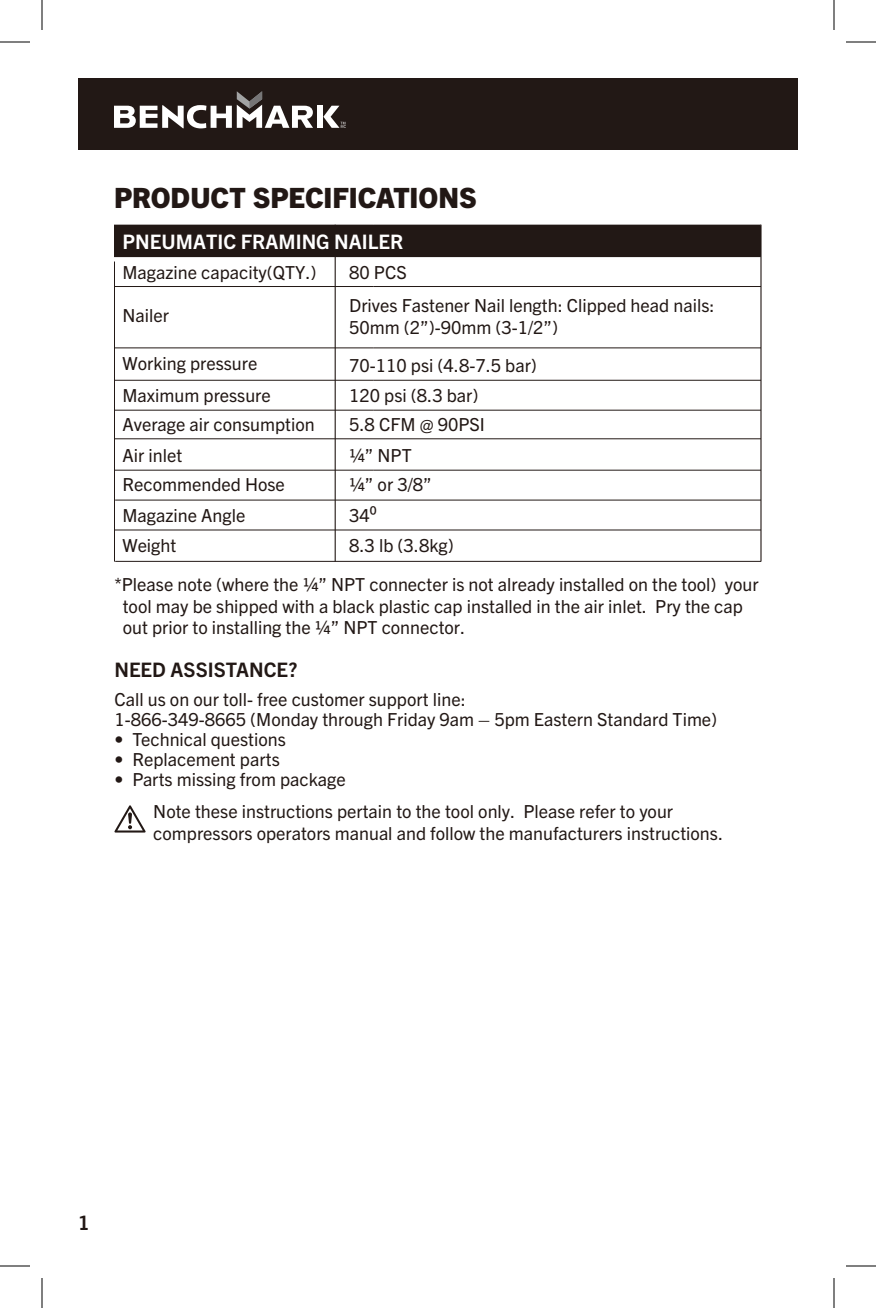
<style>
.page{position:relative;width:876px;height:1308px;background:#fff}
.page>*{position:absolute;margin:0;border:0;box-sizing:border-box;transform-origin:0 0}
.t1{font:800 28px "Trade Gothic Next LT Pro";color:#221815}
.t2{font:700 20px "Trade Gothic Next LT Pro";color:#fff}
.t3{font:700 20px "Trade Gothic Next LT Pro";color:#221815}
.t4{font:18px/21.6px "Trade Gothic Next LT Pro";color:#221815}
</style>
<div class="page">
<div style="left:78px;top:78px;width:720px;height:72px;background:#221815"></div>
<div style="left:317px;top:106px;width:6px;height:22px;background:#fff"></div>
<svg style="left:114px;top:91px;width:199px;height:37px"></svg>
<svg style="left:323px;top:106px;width:23px;height:22px"></svg>
<div style="left:114px;top:225px;width:646px;height:32px;background:#221815"></div>
<hr style="left:114px;top:286px;width:259px;height:1px;background:#221815">
<hr style="left:373px;top:286px;width:388px;height:1px;background:#221815">
<hr style="left:114px;top:347px;width:259px;height:1px;background:#221815">
<hr style="left:373px;top:347px;width:388px;height:1px;background:#221815">
<hr style="left:114px;top:380px;width:259px;height:1px;background:#221815">
<hr style="left:373px;top:380px;width:388px;height:1px;background:#221815">
<hr style="left:114px;top:410px;width:259px;height:1px;background:#221815">
<hr style="left:373px;top:410px;width:388px;height:1px;background:#221815">
<hr style="left:114px;top:438px;width:647px;height:1px;background:#221815">
<hr style="left:114px;top:470px;width:259px;height:1px;background:#221815">
<hr style="left:373px;top:470px;width:388px;height:1px;background:#221815">
<hr style="left:115px;top:500px;width:646px;height:1px;background:#221815">
<hr style="left:114px;top:529px;width:647px;height:1px;background:#221815">
<hr style="left:115px;top:561px;width:646px;height:1px;background:#221815">
<hr style="left:335px;top:225px;width:1px;height:337px;background:#221815">
<hr style="left:114px;top:262px;width:1px;height:300px;background:#221815">
<hr style="left:760px;top:225px;width:2px;height:337px;background:#221815">
<hr style="left:0;top:42px;width:30px;height:1px;background:#000">
<hr style="left:846px;top:42px;width:30px;height:1px;background:#000">
<hr style="left:0;top:1266px;width:30px;height:1px;background:#000">
<hr style="left:846px;top:1266px;width:30px;height:1px;background:#000">
<hr style="left:42px;top:0;width:1px;height:30px;background:#000">
<hr style="left:42px;top:1278px;width:1px;height:30px;background:#000">
<hr style="left:834px;top:0;width:1px;height:30px;background:#000">
<hr style="left:834px;top:1278px;width:1px;height:30px;background:#000">
<svg style="left:114px;top:805px;width:32px;height:28px"></svg>
<h1 class="t1" style="left:114px;top:178px;width:364px">PRODUCT SPECIFICATIONS</h1>
<p class="t2" style="left:122px;top:227px;width:282px">PNEUMATIC FRAMING NAILER</p>
<p class="t4" style="left:122px;top:260px;width:196px">Magazine capacity(QTY.)</p>
<p class="t4" style="left:349px;top:260px;width:59px">80 PCS</p>
<p class="t4" style="left:122px;top:304px;width:48px">Nailer</p>
<p class="t4" style="left:349px;top:294px;width:367px">Drives Fastener Nail length: Clipped head nails:<br>50mm (2”)-90mm (3-1/2”)</p>
<p class="t4" style="left:122px;top:352px;width:136px">Working pressure</p>
<p class="t4" style="left:349px;top:354px;width:189px">70-110 psi (4.8-7.5 bar)</p>
<p class="t4" style="left:122px;top:384px;width:150px">Maximum pressure</p>
<p class="t4" style="left:349px;top:384px;width:131px">120 psi (8.3 bar)</p>
<p class="t4" style="left:122px;top:413px;width:194px">Average air consumption</p>
<p class="t4" style="left:349px;top:413px;width:137px">5.8 CFM @ 90PSI</p>
<p class="t4" style="left:122px;top:444px;width:61px">Air inlet</p>
<p class="t4" style="left:349px;top:444px;width:64px">¼” NPT</p>
<p class="t4" style="left:122px;top:473px;width:164px">Recommended Hose</p>
<p class="t4" style="left:349px;top:473px;width:84px">¼” or 3/8”</p>
<p class="t4" style="left:122px;top:503px;width:124px">Magazine Angle</p>
<p class="t4" style="left:349px;top:503px;width:29px">340</p>
<p class="t4" style="left:122px;top:533px;width:55px">Weight</p>
<p class="t4" style="left:349px;top:533px;width:106px">8.3 lb (3.8kg)</p>
<p class="t4" style="left:123px;top:573px;width:637px;text-indent:-8px">*Please note (where the ¼” NPT connecter is not already installed on the tool) your tool may be shipped with a black plastic cap installed in the air inlet. Pry the cap out prior to installing the ¼” NPT connector.</p>
<p class="t3" style="left:114px;top:655px;width:184px">NEED ASSISTANCE?</p>
<p class="t4" style="left:114px;top:688px;width:604px;line-height:20px">Call us on our toll- free customer support line:<br>1-866-349-8665 (Monday through Friday 9am – 5pm Eastern Standard Time)</p>
<p class="t4" style="left:114px;top:727px;width:173px">• Technical questions</p>
<p class="t4" style="left:114px;top:747px;width:167px">• Replacement parts</p>
<p class="t4" style="left:114px;top:767px;width:233px">• Parts missing from package</p>
<p class="t4" style="left:153px;top:800px;width:571px">Note these instructions pertain to the tool only. Please refer to your compressors operators manual and follow the manufacturers instructions.</p>
<p class="t3" style="left:78px;top:1209px;width:13px">1</p>
</div>
